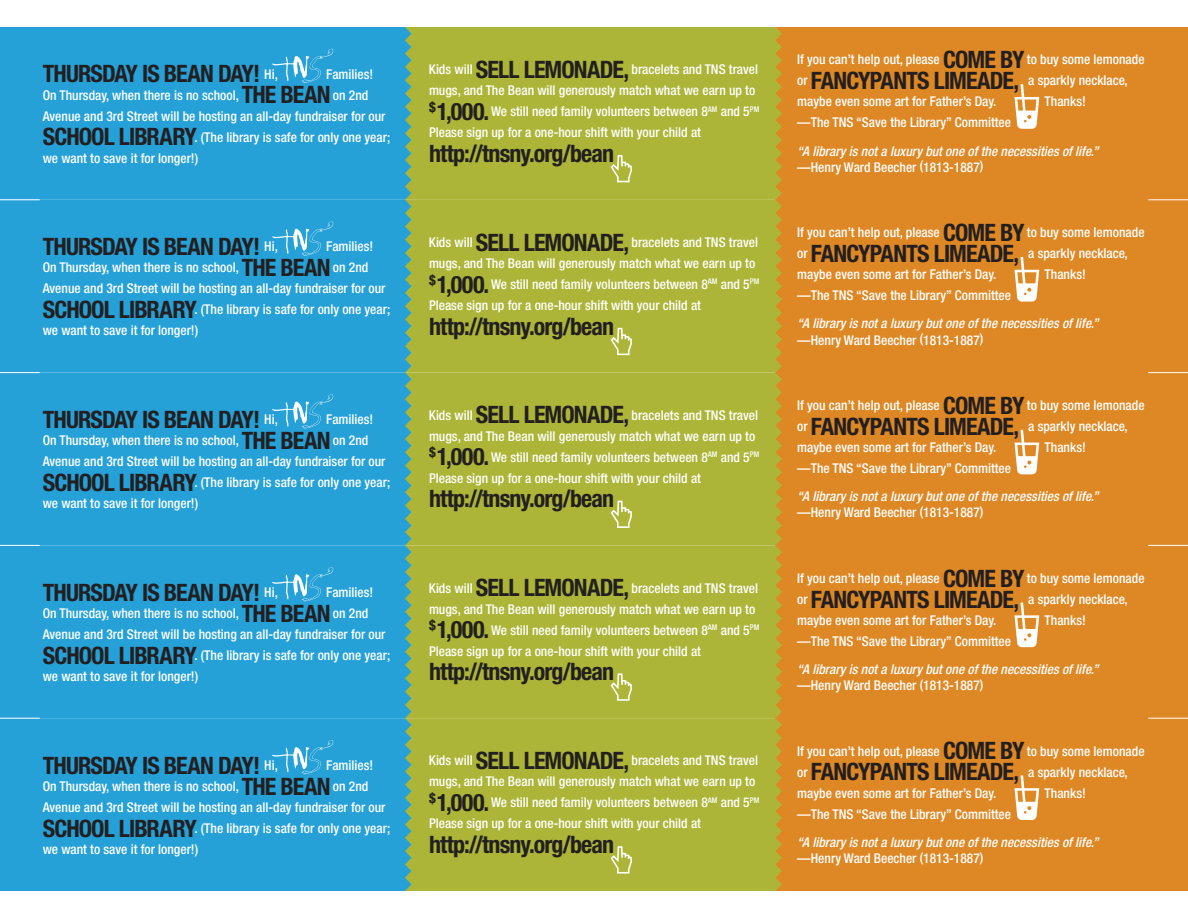
<style>
.page{position:relative;width:1188px;height:918px;background:#fff}
.page>*{position:absolute;margin:0;border:0;box-sizing:border-box;transform-origin:0 0}
.t1{font:700 condensed 24px "Helvetica Neue LT Std";letter-spacing:-.035em;color:#231f20}
.t2{font:500 condensed 13.5px/21px "Helvetica Neue LT Std";color:#fff}
.t3{font:italic 500 condensed 13.5px "Helvetica Neue LT Std";color:#fff}
.s1{font-weight:700;font-size:24px;color:#231f20}
</style>
<div class="page">
<div style="left:776px;top:27px;width:412px;height:173px;background:#de8825"></div>
<div style="left:776px;top:200px;width:412px;height:173px;background:#de8825"></div>
<div style="left:776px;top:373px;width:412px;height:172px;background:#de8825"></div>
<div style="left:776px;top:545px;width:412px;height:173px;background:#de8825"></div>
<div style="left:776px;top:718px;width:412px;height:173px;background:#de8825"></div>
<div style="left:411px;top:27px;width:371px;height:173px;background:#acb537"></div>
<div style="left:411px;top:200px;width:371px;height:173px;background:#acb537"></div>
<div style="left:411px;top:373px;width:371px;height:172px;background:#acb537"></div>
<div style="left:411px;top:545px;width:371px;height:173px;background:#acb537"></div>
<div style="left:411px;top:718px;width:371px;height:173px;background:#acb537"></div>
<div style="left:0;top:27px;width:411px;height:173px;background:#26a1d7"></div>
<div style="left:0;top:200px;width:411px;height:173px;background:#26a1d7"></div>
<div style="left:0;top:373px;width:411px;height:172px;background:#26a1d7"></div>
<div style="left:0;top:545px;width:411px;height:173px;background:#26a1d7"></div>
<div style="left:0;top:718px;width:411px;height:173px;background:#26a1d7"></div>
<svg style="left:272px;top:49px;width:61px;height:34px;background:#41acdb"></svg>
<svg style="left:611px;top:155px;width:21px;height:27px"></svg>
<svg style="left:1015px;top:84px;width:24px;height:45px"></svg>
<svg style="left:272px;top:222px;width:61px;height:34px;background:#41acdb"></svg>
<svg style="left:611px;top:328px;width:21px;height:27px"></svg>
<svg style="left:1015px;top:257px;width:24px;height:45px"></svg>
<svg style="left:272px;top:394px;width:61px;height:35px;background:#40acdb"></svg>
<svg style="left:611px;top:501px;width:21px;height:27px"></svg>
<svg style="left:1015px;top:430px;width:24px;height:44px"></svg>
<svg style="left:272px;top:567px;width:61px;height:35px;background:#40acdb"></svg>
<svg style="left:611px;top:673px;width:21px;height:28px"></svg>
<svg style="left:1015px;top:602px;width:24px;height:45px"></svg>
<svg style="left:272px;top:740px;width:61px;height:34px;background:#41acdb"></svg>
<svg style="left:611px;top:846px;width:21px;height:28px"></svg>
<svg style="left:1015px;top:775px;width:24px;height:45px"></svg>
<hr style="left:0;top:200px;width:40px;height:1px;background:#fff">
<hr style="left:0;top:372px;width:40px;height:1px;background:#fff">
<hr style="left:0;top:545px;width:40px;height:1px;background:#fff">
<hr style="left:0;top:718px;width:40px;height:1px;background:#fff">
<hr style="left:1148px;top:200px;width:40px;height:1px;background:#fff">
<hr style="left:1148px;top:372px;width:40px;height:1px;background:#fff">
<hr style="left:1148px;top:545px;width:40px;height:1px;background:#fff">
<hr style="left:1148px;top:718px;width:40px;height:1px;background:#fff">
<p class="t2" style="left:43px;top:63px;width:349px;text-indent:283px">Families!<br>On Thursday, when there is no school, <span class="s1">THE BEAN</span> on 2nd Avenue and 3rd Street will be hosting an all-day fundraiser for our <span class="s1">SCHOOL LIBRARY</span>. (The library is safe for only one year; we want to save it for longer!)</p>
<p class="t2" style="left:429px;top:59px;width:332px">Kids will <span class="s1">SELL LEMONADE,</span> bracelets and TNS travel mugs, and The Bean will generously match what we earn up to <sup>$</sup><span class="s1">1,000.</span>We still need family volunteers between 8<sup>AM</sup> and 5<sup>PM </sup>Please sign up for a one-hour shift with your child at</p>
<h1 class="t1" style="left:43px;top:59px;width:237px">THURSDAY IS BEAN DAY! <sup>Hi,</sup></h1>
<h1 class="t1" style="left:429px;top:139px;width:187px">http://tnsny.org/bean</h1>
<p class="t2" style="left:43px;top:236px;width:349px;text-indent:283px">Families!<br>On Thursday, when there is no school, <span class="s1">THE BEAN</span> on 2nd Avenue and 3rd Street will be hosting an all-day fundraiser for our <span class="s1">SCHOOL LIBRARY</span>. (The library is safe for only one year; we want to save it for longer!)</p>
<p class="t2" style="left:429px;top:231px;width:332px">Kids will <span class="s1">SELL LEMONADE,</span> bracelets and TNS travel mugs, and The Bean will generously match what we earn up to <sup>$</sup><span class="s1">1,000.</span>We still need family volunteers between 8<sup>AM</sup> and 5<sup>PM </sup>Please sign up for a one-hour shift with your child at</p>
<h1 class="t1" style="left:43px;top:232px;width:237px">THURSDAY IS BEAN DAY! <sup>Hi,</sup></h1>
<h1 class="t1" style="left:429px;top:312px;width:187px">http://tnsny.org/bean</h1>
<p class="t2" style="left:43px;top:409px;width:349px;text-indent:283px">Families!<br>On Thursday, when there is no school, <span class="s1">THE BEAN</span> on 2nd Avenue and 3rd Street will be hosting an all-day fundraiser for our <span class="s1">SCHOOL LIBRARY</span>. (The library is safe for only one year; we want to save it for longer!)</p>
<p class="t2" style="left:429px;top:404px;width:332px">Kids will <span class="s1">SELL LEMONADE,</span> bracelets and TNS travel mugs, and The Bean will generously match what we earn up to <sup>$</sup><span class="s1">1,000.</span>We still need family volunteers between 8<sup>AM</sup> and 5<sup>PM </sup>Please sign up for a one-hour shift with your child at</p>
<h1 class="t1" style="left:43px;top:405px;width:237px">THURSDAY IS BEAN DAY! <sup>Hi,</sup></h1>
<h1 class="t1" style="left:429px;top:484px;width:187px">http://tnsny.org/bean</h1>
<p class="t2" style="left:43px;top:582px;width:349px;text-indent:283px">Families!<br>On Thursday, when there is no school, <span class="s1">THE BEAN</span> on 2nd Avenue and 3rd Street will be hosting an all-day fundraiser for our <span class="s1">SCHOOL LIBRARY</span>. (The library is safe for only one year; we want to save it for longer!)</p>
<p class="t2" style="left:429px;top:577px;width:332px">Kids will <span class="s1">SELL LEMONADE,</span> bracelets and TNS travel mugs, and The Bean will generously match what we earn up to <sup>$</sup><span class="s1">1,000.</span>We still need family volunteers between 8<sup>AM</sup> and 5<sup>PM </sup>Please sign up for a one-hour shift with your child at</p>
<h1 class="t1" style="left:43px;top:578px;width:237px">THURSDAY IS BEAN DAY! <sup>Hi,</sup></h1>
<h1 class="t1" style="left:429px;top:657px;width:187px">http://tnsny.org/bean</h1>
<p class="t2" style="left:43px;top:754px;width:349px;text-indent:283px">Families!<br>On Thursday, when there is no school, <span class="s1">THE BEAN</span> on 2nd Avenue and 3rd Street will be hosting an all-day fundraiser for our <span class="s1">SCHOOL LIBRARY</span>. (The library is safe for only one year; we want to save it for longer!)</p>
<p class="t2" style="left:429px;top:750px;width:332px">Kids will <span class="s1">SELL LEMONADE,</span> bracelets and TNS travel mugs, and The Bean will generously match what we earn up to <sup>$</sup><span class="s1">1,000.</span>We still need family volunteers between 8<sup>AM</sup> and 5<sup>PM </sup>Please sign up for a one-hour shift with your child at</p>
<h1 class="t1" style="left:43px;top:751px;width:237px">THURSDAY IS BEAN DAY! <sup>Hi,</sup></h1>
<h1 class="t1" style="left:429px;top:830px;width:187px">http://tnsny.org/bean</h1>
<p class="t2" style="left:797px;top:49px;width:349px">If you can’t help out, please <span class="s1">COME BY</span> to buy some lemonade or <span class="s1">FANCYPANTS LIMEADE,</span> a sparkly necklace, maybe even some art for Father’s Day.</p>
<p class="t2" style="left:1045px;top:91px;width:43px">Thanks!</p>
<p class="t2" style="left:797px;top:112px;width:215px">—The TNS “Save the Library” Committee</p>
<p class="t3" style="left:797px;top:143px;width:303px">“A library is not a luxury but one of the necessities of life.”</p>
<p class="t2" style="left:797px;top:156px;width:188px">—Henry Ward Beecher (1813-1887)</p>
<p class="t2" style="left:797px;top:222px;width:349px">If you can’t help out, please <span class="s1">COME BY</span> to buy some lemonade or <span class="s1">FANCYPANTS LIMEADE,</span> a sparkly necklace, maybe even some art for Father’s Day.</p>
<p class="t2" style="left:1045px;top:264px;width:43px">Thanks!</p>
<p class="t2" style="left:797px;top:285px;width:215px">—The TNS “Save the Library” Committee</p>
<p class="t3" style="left:797px;top:316px;width:303px">“A library is not a luxury but one of the necessities of life.”</p>
<p class="t2" style="left:797px;top:329px;width:188px">—Henry Ward Beecher (1813-1887)</p>
<p class="t2" style="left:797px;top:395px;width:349px">If you can’t help out, please <span class="s1">COME BY</span> to buy some lemonade or <span class="s1">FANCYPANTS LIMEADE,</span> a sparkly necklace, maybe even some art for Father’s Day.</p>
<p class="t2" style="left:1045px;top:437px;width:43px">Thanks!</p>
<p class="t2" style="left:797px;top:458px;width:215px">—The TNS “Save the Library” Committee</p>
<p class="t3" style="left:797px;top:488px;width:303px">“A library is not a luxury but one of the necessities of life.”</p>
<p class="t2" style="left:797px;top:502px;width:188px">—Henry Ward Beecher (1813-1887)</p>
<p class="t2" style="left:797px;top:567px;width:349px">If you can’t help out, please <span class="s1">COME BY</span> to buy some lemonade or <span class="s1">FANCYPANTS LIMEADE,</span> a sparkly necklace, maybe even some art for Father’s Day.</p>
<p class="t2" style="left:1045px;top:609px;width:43px">Thanks!</p>
<p class="t2" style="left:797px;top:630px;width:215px">—The TNS “Save the Library” Committee</p>
<p class="t3" style="left:797px;top:661px;width:303px">“A library is not a luxury but one of the necessities of life.”</p>
<p class="t2" style="left:797px;top:675px;width:188px">—Henry Ward Beecher (1813-1887)</p>
<p class="t2" style="left:797px;top:740px;width:349px">If you can’t help out, please <span class="s1">COME BY</span> to buy some lemonade or <span class="s1">FANCYPANTS LIMEADE,</span> a sparkly necklace, maybe even some art for Father’s Day.</p>
<p class="t2" style="left:1045px;top:782px;width:43px">Thanks!</p>
<p class="t2" style="left:797px;top:803px;width:215px">—The TNS “Save the Library” Committee</p>
<p class="t3" style="left:797px;top:834px;width:303px">“A library is not a luxury but one of the necessities of life.”</p>
<p class="t2" style="left:797px;top:848px;width:188px">—Henry Ward Beecher (1813-1887)</p>
</div>
